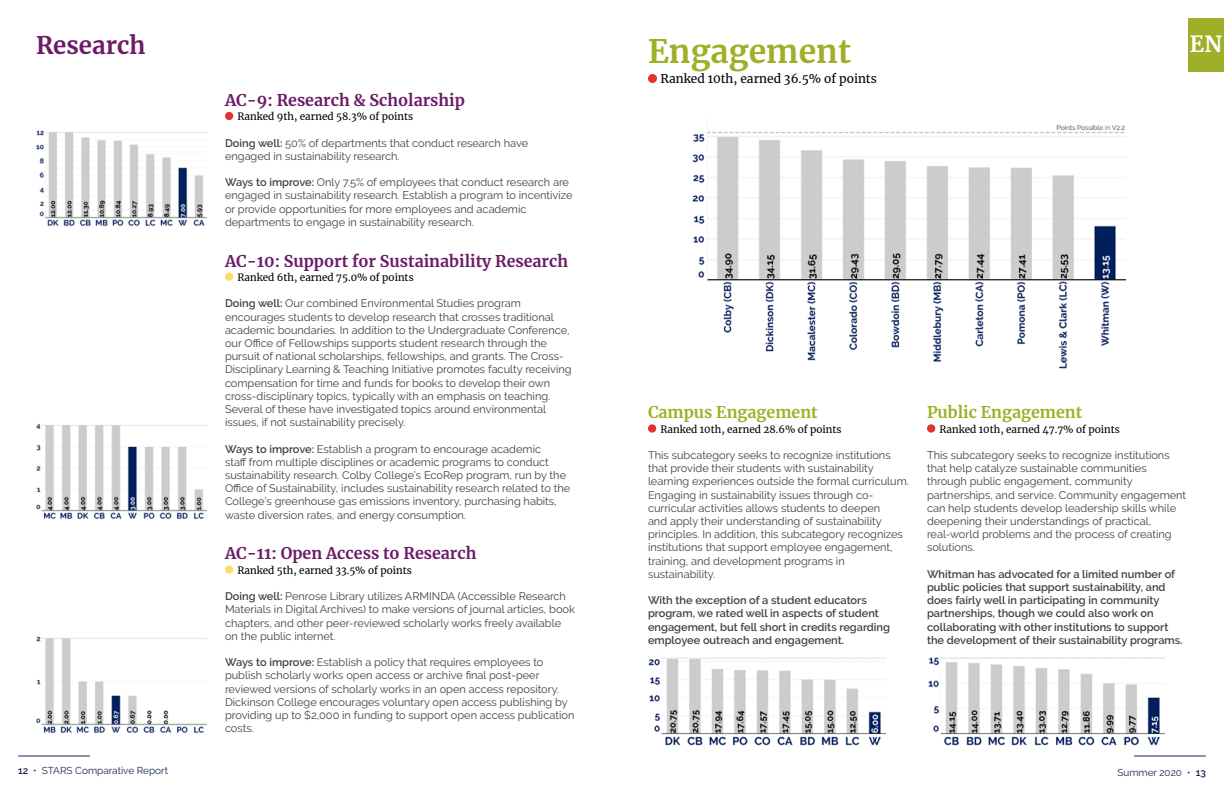
<style>
.page{position:relative;width:1224px;height:792px;background:#fff}
.page>*{position:absolute;margin:0;border:0;box-sizing:border-box;transform-origin:0 0}
.t1{font:700 32px "Merriweather";color:#a0af28}
.t2{font:700 24px "Merriweather";color:#6b1b68}
.t3{font:700 22px "Merriweather";color:#fff}
.t4{font:700 16px "Merriweather";color:#6b1b68}
.t5{font:700 16px "Merriweather";color:#a0af28}
.t6{font:12px "Merriweather";color:#000}
.t7{font:11px/13.2px "Raleway";color:#414042}
.t8{font:600 11px/13.2px "Raleway";color:#414042}
.t9{font:10px "Merriweather";color:#000}
.t10{font:10px "Raleway";color:#192755}
.s1{font-weight:600}
</style>
<div class="page">
<div style="left:225px;top:112px;width:8px;height:8px;background:#e03430;border-radius:50%"></div>
<div style="left:225px;top:273px;width:8px;height:8px;background:#ffdb67;border-radius:50%"></div>
<div style="left:225px;top:565px;width:8px;height:9px;background:#ffdb67;border-radius:50%"></div>
<img style="left:37px;top:130px;width:169px;height:97px">
<img style="left:37px;top:423px;width:169px;height:97px">
<img style="left:37px;top:636px;width:169px;height:97px">
<div style="left:648px;top:74px;width:9px;height:9px;background:#e03430;border-radius:50%"></div>
<div style="left:648px;top:424px;width:8px;height:9px;background:#e03430;border-radius:50%"></div>
<div style="left:927px;top:424px;width:8px;height:9px;background:#e03430;border-radius:50%"></div>
<img style="left:648px;top:657px;width:237px;height:89px">
<img style="left:928px;top:657px;width:236px;height:89px">
<img style="left:692px;top:125px;width:433px;height:244px">
<div style="left:1188px;top:18px;width:36px;height:54px;background:#a0af28"></div>
<hr style="left:1134px;top:756px;width:72px;height:1px;background:#192755">
<hr style="left:18px;top:756px;width:72px;height:1px;background:#192755">
<h2 class="t2" style="left:36px;top:29px;width:111px">Research</h2>
<h1 class="t1" style="left:648px;top:29px;width:205px">Engagement</h1>
<p class="t6" style="left:661px;top:70px;width:218px">Ranked 10th, earned 36.5% of points</p>
<h3 class="t4" style="left:225px;top:89px;width:242px">AC-9: Research &amp; Scholarship</h3>
<p class="t9" style="left:238px;top:110px;width:177px">Ranked 9th, earned 58.3% of points</p>
<p class="t7" style="left:225px;top:136px;width:305px"><span class="s1">Doing well:</span> 50% of departments that conduct research have engaged in sustainability research.</p>
<p class="t7" style="left:225px;top:176px;width:349px"><span class="s1">Ways to improve:</span> Only 7.5% of employees that conduct research are engaged in sustainability research. Establish a program to incentivize or provide opportunities for more employees and academic departments to engage in sustainability research.</p>
<h3 class="t4" style="left:225px;top:250px;width:345px">AC-10: Support for Sustainability Research</h3>
<p class="t9" style="left:238px;top:270px;width:178px">Ranked 6th, earned 75.0% of points</p>
<p class="t7" style="left:225px;top:297px;width:348px"><span class="s1">Doing well:</span> Our combined Environmental Studies program encourages students to develop research that crosses traditional academic boundaries. In addition to the Undergraduate Conference, our Office of Fellowships supports student research through the pursuit of national scholarships, fellowships, and grants. The Cross-Disciplinary Learning &amp; Teaching Initiative promotes faculty receiving compensation for time and funds for books to develop their own cross-disciplinary topics, typically with an emphasis on teaching.<br>Several of these have investigated topics around environmental issues, if not sustainability precisely.</p>
<p class="t7" style="left:225px;top:442px;width:347px"><span class="s1">Ways to improve:</span> Establish a program to encourage academic<br>staff from multiple disciplines or academic programs to conduct sustainability research. Colby College’s EcoRep program, run by the Office of Sustainability, includes sustainability research related to the College’s greenhouse gas emissions inventory, purchasing habits, waste diversion rates, and energy consumption.</p>
<h3 class="t4" style="left:225px;top:542px;width:253px">AC-11: Open Access to Research</h3>
<p class="t9" style="left:238px;top:563px;width:176px">Ranked 5th, earned 33.5% of points</p>
<p class="t7" style="left:225px;top:590px;width:351px"><span class="s1">Doing well:</span> Penrose Library utilizes ARMINDA (Accessible Research Materials in Digital Archives) to make versions of journal articles, book chapters, and other peer-reviewed scholarly works freely available on the public internet.</p>
<p class="t7" style="left:225px;top:656px;width:351px"><span class="s1">Ways to improve:</span> Establish a policy that requires employees to publish scholarly works open access or archive final post-peer reviewed versions of scholarly works in an open access repository.<br>Dickinson College encourages voluntary open access publishing by providing up to $2,000 in funding to support open access publication costs.</p>
<h3 class="t5" style="left:648px;top:401px;width:171px">Campus Engagement</h3>
<p class="t9" style="left:661px;top:422px;width:183px">Ranked 10th, earned 28.6% of points</p>
<p class="t7" style="left:648px;top:449px;width:263px">This subcategory seeks to recognize institutions that provide their students with sustainability learning experiences outside the formal curriculum.<br>Engaging in sustainability issues through co&shy;curricular activities allows students to deepen<br>and apply their understanding of sustainability principles. In addition, this subcategory recognizes institutions that support employee engagement, training, and development programs in sustainability.</p>
<p class="t8" style="left:648px;top:594px;width:244px">With the exception of a student educators program, we rated well in aspects of student engagement, but fell short in credits regarding employee outreach and engagement.</p>
<h3 class="t3" style="left:1190px;top:29px;width:34px">EN</h3>
<h3 class="t5" style="left:927px;top:401px;width:157px">Public Engagement</h3>
<p class="t9" style="left:940px;top:422px;width:182px">Ranked 10th, earned 47.7% of points</p>
<p class="t7" style="left:927px;top:449px;width:261px">This subcategory seeks to recognize institutions that help catalyze sustainable communities through public engagement, community partnerships, and service. Community engagement can help students develop leadership skills while deepening their understandings of practical, real-world problems and the process of creating solutions.</p>
<p class="t8" style="left:927px;top:567px;width:257px">Whitman has advocated for a limited number of public policies that support sustainability, and does fairly well in participating in community partnerships, though we could also work on collaborating with other institutions to support the development of their sustainability programs.</p>
<p class="t10" style="left:18px;top:765px;width:152px"><span class="s1">12</span> • STARS Comparative Report</p>
<p class="t10" style="left:1117px;top:767px;width:90px">Summer 2020 • <span class="s1">13</span></p>
</div>
